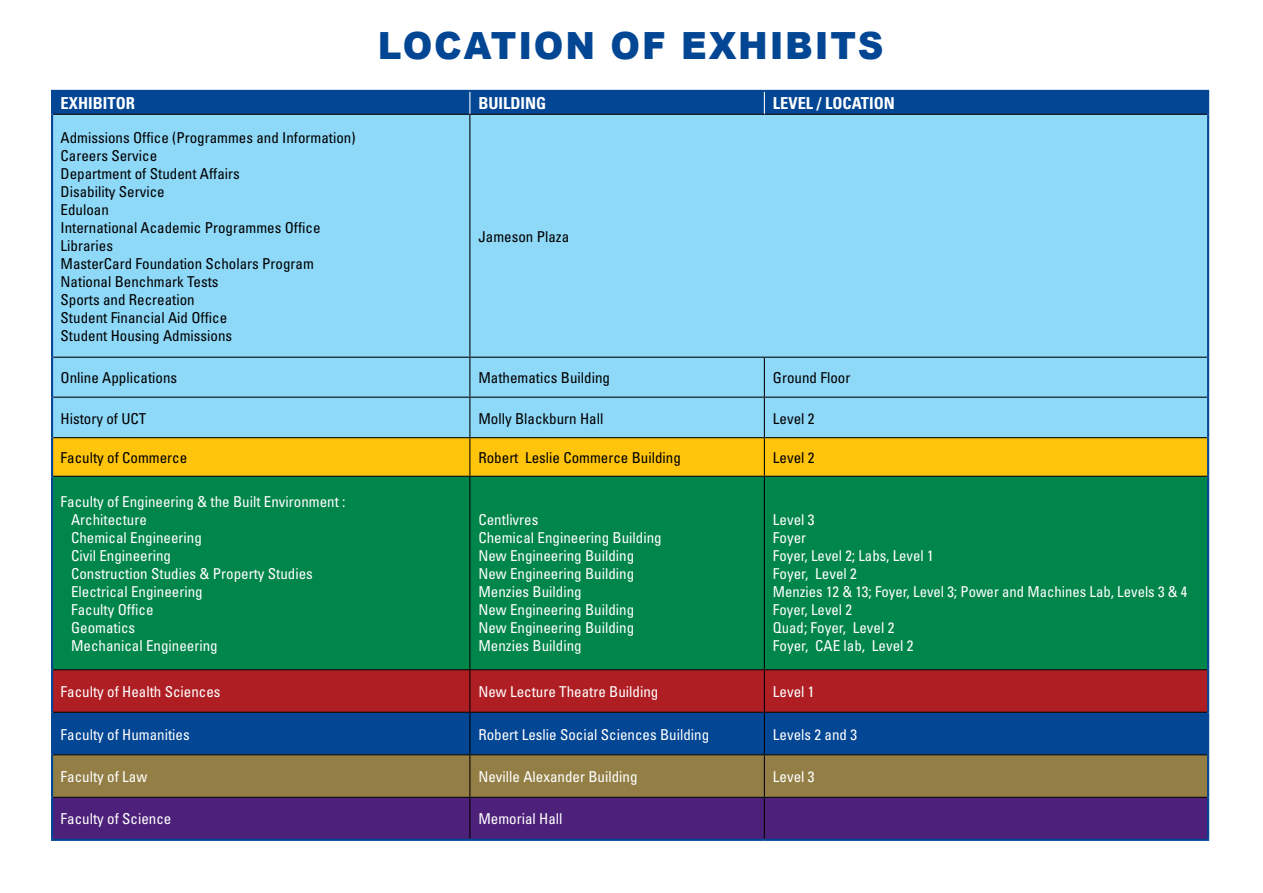
<style>
.page{position:relative;width:1263px;height:893px;background:#fff}
.page>*{position:absolute;margin:0;border:0;box-sizing:border-box;transform-origin:0 0}
.t1{font:900 37.5px "Arial";letter-spacing:.05em;color:#034694;scale:.95 1}
.t2{font:700 condensed 16.5px "Univers";color:#fff}
.t3{font:condensed 15px/18px "Univers";color:#fff}
.t4{font:condensed 15px/18px "Univers";color:#000}
</style>
<div class="page">
<div style="left:53px;top:92px;width:1154px;height:662px;background:#034694"></div>
<div style="left:53px;top:115px;width:1154px;height:322px;background:#8ed8f8"></div>
<div style="left:53px;top:438px;width:1154px;height:38px;background:#ffc40c"></div>
<div style="left:53px;top:477px;width:1154px;height:192px;background:#00854a"></div>
<div style="left:53px;top:670px;width:1154px;height:42px;background:#af1e23"></div>
<div style="left:53px;top:755px;width:1154px;height:42px;background:#937f46"></div>
<div style="left:53px;top:798px;width:1154px;height:41px;background:#4d207a"></div>
<hr style="left:53px;top:114px;width:417px;height:1px;background:#000">
<hr style="left:470px;top:114px;width:294px;height:1px;background:#000">
<hr style="left:469px;top:115px;width:1px;height:242px;background:#000">
<hr style="left:764px;top:114px;width:443px;height:1px;background:#000">
<hr style="left:53px;top:357px;width:417px;height:1px;background:#000">
<hr style="left:470px;top:357px;width:294px;height:1px;background:#000">
<hr style="left:469px;top:358px;width:1px;height:39px;background:#000">
<hr style="left:764px;top:357px;width:443px;height:1px;background:#000">
<hr style="left:764px;top:358px;width:1px;height:39px;background:#000">
<hr style="left:53px;top:397px;width:417px;height:1px;background:#000">
<hr style="left:470px;top:397px;width:294px;height:1px;background:#000">
<hr style="left:469px;top:398px;width:1px;height:39px;background:#000">
<hr style="left:764px;top:397px;width:443px;height:1px;background:#000">
<hr style="left:764px;top:398px;width:1px;height:39px;background:#000">
<hr style="left:53px;top:437px;width:417px;height:1px;background:#000">
<hr style="left:470px;top:437px;width:294px;height:1px;background:#000">
<hr style="left:469px;top:438px;width:1px;height:38px;background:#000">
<hr style="left:764px;top:437px;width:443px;height:1px;background:#000">
<hr style="left:764px;top:438px;width:1px;height:38px;background:#000">
<hr style="left:53px;top:476px;width:417px;height:1px;background:#000">
<hr style="left:470px;top:476px;width:294px;height:1px;background:#000">
<hr style="left:469px;top:477px;width:1px;height:192px;background:#000">
<hr style="left:764px;top:476px;width:443px;height:1px;background:#000">
<hr style="left:764px;top:477px;width:1px;height:192px;background:#000">
<hr style="left:53px;top:669px;width:417px;height:1px;background:#000">
<hr style="left:470px;top:669px;width:294px;height:1px;background:#000">
<hr style="left:469px;top:670px;width:1px;height:42px;background:#000">
<hr style="left:764px;top:669px;width:443px;height:1px;background:#000">
<hr style="left:764px;top:670px;width:1px;height:42px;background:#000">
<hr style="left:53px;top:712px;width:417px;height:1px;background:#000">
<hr style="left:470px;top:712px;width:294px;height:1px;background:#000">
<hr style="left:469px;top:713px;width:1px;height:41px;background:#000">
<hr style="left:764px;top:712px;width:443px;height:1px;background:#000">
<hr style="left:764px;top:713px;width:1px;height:41px;background:#000">
<hr style="left:53px;top:754px;width:417px;height:1px;background:#000">
<hr style="left:470px;top:754px;width:294px;height:1px;background:#000">
<hr style="left:469px;top:755px;width:1px;height:42px;background:#000">
<hr style="left:764px;top:754px;width:443px;height:1px;background:#000">
<hr style="left:764px;top:755px;width:1px;height:42px;background:#000">
<hr style="left:53px;top:797px;width:417px;height:1px;background:#000">
<hr style="left:470px;top:797px;width:294px;height:1px;background:#000">
<hr style="left:469px;top:798px;width:1px;height:41px;background:#000">
<hr style="left:764px;top:797px;width:443px;height:1px;background:#000">
<hr style="left:764px;top:798px;width:1px;height:41px;background:#000">
<hr style="left:51px;top:90px;width:419px;height:2px;background:#034694">
<hr style="left:51px;top:92px;width:2px;height:22px;background:#034694">
<hr style="left:470px;top:90px;width:294px;height:2px;background:#034694">
<hr style="left:764px;top:90px;width:445px;height:2px;background:#034694">
<hr style="left:1207px;top:92px;width:2px;height:22px;background:#034694">
<hr style="left:51px;top:114px;width:2px;height:243px;background:#034694">
<hr style="left:1207px;top:114px;width:2px;height:243px;background:#034694">
<hr style="left:51px;top:357px;width:2px;height:40px;background:#034694">
<hr style="left:1207px;top:357px;width:2px;height:40px;background:#034694">
<hr style="left:51px;top:397px;width:2px;height:41px;background:#034694">
<hr style="left:1207px;top:397px;width:2px;height:41px;background:#034694">
<hr style="left:51px;top:438px;width:2px;height:38px;background:#034694">
<hr style="left:1207px;top:438px;width:2px;height:38px;background:#034694">
<hr style="left:51px;top:476px;width:2px;height:194px;background:#034694">
<hr style="left:1207px;top:476px;width:2px;height:194px;background:#034694">
<hr style="left:51px;top:670px;width:2px;height:42px;background:#034694">
<hr style="left:1207px;top:670px;width:2px;height:42px;background:#034694">
<hr style="left:51px;top:712px;width:2px;height:43px;background:#034694">
<hr style="left:1207px;top:712px;width:2px;height:43px;background:#034694">
<hr style="left:51px;top:755px;width:2px;height:42px;background:#034694">
<hr style="left:1207px;top:755px;width:2px;height:42px;background:#034694">
<hr style="left:51px;top:797px;width:2px;height:42px;background:#034694">
<hr style="left:1207px;top:797px;width:2px;height:42px;background:#034694">
<hr style="left:51px;top:839px;width:419px;height:2px;background:#034694">
<hr style="left:470px;top:839px;width:294px;height:2px;background:#034694">
<hr style="left:764px;top:839px;width:445px;height:2px;background:#034694">
<svg style="left:469px;top:92px;width:1px;height:22px"></svg>
<svg style="left:764px;top:92px;width:1px;height:22px"></svg>
<h1 class="t1" style="left:378px;top:18px;width:534px">LOCATION OF EXHIBITS</h1>
<p class="t2" style="left:61px;top:93px;width:76px">EXHIBITOR</p>
<p class="t2" style="left:478px;top:93px;width:69px">BUILDING</p>
<p class="t2" style="left:773px;top:93px;width:123px">LEVEL / LOCATION</p>
<p class="t4" style="left:61px;top:128px;width:296px">Admissions Office (Programmes and Information)<br>Careers Service<br>Department of Student Affairs<br>Disability Service<br>Eduloan<br>International Academic Programmes Office<br>Libraries<br>MasterCard Foundation Scholars Program<br>National Benchmark Tests<br>Sports and Recreation<br>Student Financial Aid Office<br>Student Housing Admissions</p>
<p class="t4" style="left:478px;top:227px;width:92px">Jameson Plaza</p>
<p class="t4" style="left:61px;top:369px;width:118px">Online Applications</p>
<p class="t4" style="left:478px;top:369px;width:133px">Mathematics Building</p>
<p class="t4" style="left:773px;top:369px;width:79px">Ground Floor</p>
<p class="t4" style="left:61px;top:409px;width:87px">History of UCT</p>
<p class="t4" style="left:478px;top:409px;width:126px">Molly Blackburn Hall</p>
<p class="t4" style="left:773px;top:409px;width:43px">Level 2</p>
<p class="t4" style="left:61px;top:448px;width:128px">Faculty of Commerce</p>
<p class="t4" style="left:478px;top:448px;width:204px">Robert Leslie Commerce Building</p>
<p class="t4" style="left:773px;top:448px;width:43px">Level 2</p>
<p class="t3" style="left:71px;top:492px;width:276px;text-indent:-10px">Faculty of Engineering &amp; the Built Environment :<br>Architecture<br>Chemical Engineering<br>Civil Engineering<br>Construction Studies &amp; Property Studies<br>Electrical Engineering<br>Faculty Office<br>Geomatics<br>Mechanical Engineering</p>
<p class="t3" style="left:478px;top:510px;width:185px">Centlivres<br>Chemical Engineering Building<br>New Engineering Building<br>New Engineering Building<br>Menzies Building<br>New Engineering Building<br>New Engineering Building<br>Menzies Building</p>
<p class="t3" style="left:773px;top:510px;width:416px">Level 3<br>Foyer<br>Foyer, Level 2; Labs, Level 1<br>Foyer, Level 2<br>Menzies 12 &amp; 13; Foyer, Level 3; Power and Machines Lab, Levels 3 &amp; 4<br>Foyer, Level 2<br>Quad; Foyer, Level 2<br>Foyer, CAE lab, Level 2</p>
<p class="t3" style="left:61px;top:682px;width:161px">Faculty of Health Sciences</p>
<p class="t3" style="left:478px;top:682px;width:181px">New Lecture Theatre Building</p>
<p class="t3" style="left:773px;top:682px;width:43px">Level 1</p>
<p class="t3" style="left:61px;top:725px;width:131px">Faculty of Humanities</p>
<p class="t3" style="left:478px;top:725px;width:232px">Robert Leslie Social Sciences Building</p>
<p class="t3" style="left:773px;top:725px;width:86px">Levels 2 and 3</p>
<p class="t3" style="left:61px;top:767px;width:88px">Faculty of Law</p>
<p class="t3" style="left:478px;top:767px;width:161px">Neville Alexander Building</p>
<p class="t3" style="left:773px;top:767px;width:43px">Level 3</p>
<p class="t3" style="left:61px;top:810px;width:112px">Faculty of Science</p>
<p class="t3" style="left:478px;top:810px;width:86px">Memorial Hall</p>
</div>
